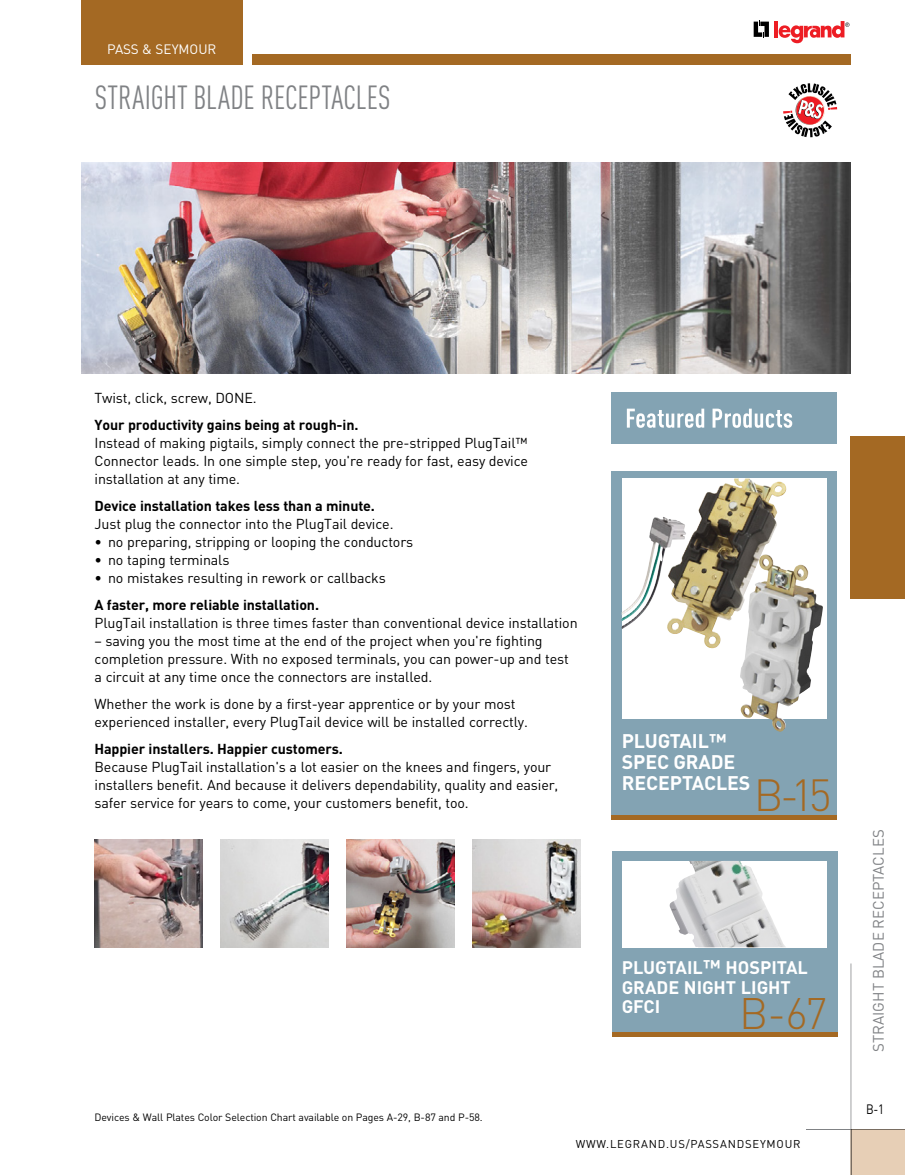
<style>
.page{position:relative;width:905px;height:1175px;background:#fff}
.page>*{position:absolute;margin:0;border:0;box-sizing:border-box;transform-origin:0 0}
.t1{font:300 44.4px "DIN Pro";color:#a46923}
.t2{font:300 43.5px "DIN Pro";color:#a46923}
.t3{font:condensed 33px "DIN Pro";color:#808285;scale:.95 1}
.t4{font:700 19.5px/21px "DIN Pro";letter-spacing:-.005em;color:#fff}
.t5{font:700 18px/19.5px "DIN Pro";color:#fff}
.t6{font:15px "DIN Pro";color:#808285}
.t7{font:14.25px/18px "DIN Pro";letter-spacing:-.01em;color:#000}
.t8{font:700 14.25px "DIN Pro";letter-spacing:-.01em;color:#000}
.t9{font:13.5px "DIN Pro";color:#fff}
.t10{font:13.5px "DIN Pro";color:#000;scale:.85 1}
.t11{font:11.25px "DIN Pro";letter-spacing:.07em;color:#000}
.t12{font:10.5px "DIN Pro";letter-spacing:-.01em;color:#000}
.s1{font-size:19.5px}
</style>
<div class="page">
<div style="left:850px;top:436px;width:54px;height:162px;background:#a46923"></div>
<hr style="left:774px;top:21px;width:4px;height:16px;background:#ed1d24">
<svg style="left:778px;top:21px;width:71px;height:22px"></svg>
<svg style="left:753px;top:20px;width:16px;height:18px"></svg>
<div style="left:81px;top:0;width:162px;height:65px;background:#a46923"></div>
<div style="left:252px;top:54px;width:598px;height:11px;background:#a46923"></div>
<div style="left:850px;top:1129px;width:54px;height:45px;background:#e7cfb6"></div>
<hr style="left:851px;top:1128px;width:53px;height:1px;background:#808285">
<hr style="left:851px;top:1129px;width:53px;height:1px;background:#796d61">
<hr style="left:806px;top:1128px;width:44px;height:1px;background:#808285">
<hr style="left:850px;top:963px;width:1px;height:165px;background:#808285">
<hr style="left:850px;top:1129px;width:1px;height:45px;background:#796d61">
<div style="left:612px;top:471px;width:225px;height:344px;background:#83a3b3"></div>
<hr style="left:612px;top:815px;width:225px;height:4px;background:#a46923">
<svg style="left:621px;top:478px;width:205px;height:241px;background:#e1e1df"></svg>
<img style="left:665px;top:478px;width:79px;height:170px">
<div style="left:612px;top:392px;width:225px;height:51px;background:#83a3b3"></div>
<svg style="left:627px;top:408px;width:165px;height:20px"></svg>
<img style="left:94px;top:839px;width:108px;height:108px">
<img style="left:220px;top:839px;width:108px;height:108px">
<img style="left:346px;top:839px;width:108px;height:108px">
<img style="left:472px;top:839px;width:108px;height:108px">
<svg style="left:783px;top:83px;width:54px;height:54px"></svg>
<img style="left:625px;top:517px;width:38px;height:92px">
<img style="left:740px;top:554px;width:45px;height:177px">
<div style="left:612px;top:851px;width:225px;height:181px;background:#83a3b3"></div>
<div style="left:621px;top:861px;width:205px;height:86px;background:#fff"></div>
<img style="left:669px;top:861px;width:117px;height:86px">
<hr style="left:612px;top:1032px;width:225px;height:4px;background:#a46923">
<img style="left:81px;top:162px;width:769px;height:212px">
<p class="t9" style="left:107px;top:40px;width:111px">PASS &amp; SEYMOUR</p>
<h3 class="t3" style="left:95px;top:78px;width:313px">STRAIGHT BLADE RECEPTACLES</h3>
<p class="t7" style="left:94px;top:388px;width:164px">Twist, click, screw, DONE.</p>
<p class="t8" style="left:94px;top:415px;width:265px">Your productivity gains being at rough-in.</p>
<p class="t7" style="left:94px;top:433px;width:435px;text-align:justify">Instead of making pigtails, simply connect the pre-stripped PlugTail™ Connector leads. In one simple step, you're ready for fast, easy device installation at any time.</p>
<p class="t8" style="left:94px;top:496px;width:282px">Device installation takes less than a minute.</p>
<p class="t7" style="left:94px;top:514px;width:300px">Just plug the connector into the PlugTail device.</p>
<p class="t7" style="left:94px;top:532px;width:320px">• no preparing, stripping or looping the conductors</p>
<p class="t7" style="left:94px;top:550px;width:136px">• no taping terminals</p>
<p class="t7" style="left:94px;top:568px;width:293px">• no mistakes resulting in rework or callbacks</p>
<p class="t8" style="left:94px;top:595px;width:226px">A faster, more reliable installation.</p>
<p class="t7" style="left:94px;top:613px;width:484px">PlugTail installation is three times faster than conventional device installation</p>
<p class="t7" style="left:94px;top:631px;width:476px">– saving you the most time at the end of the project when you're fighting completion pressure. With no exposed terminals, you can power-up and test a circuit at any time once the connectors are installed.</p>
<p class="t7" style="left:94px;top:694px;width:435px">Whether the work is done by a first-year apprentice or by your most experienced installer, every PlugTail device will be installed correctly.</p>
<p class="t8" style="left:94px;top:739px;width:250px">Happier installers. Happier customers.</p>
<p class="t7" style="left:94px;top:757px;width:465px">Because PlugTail installation's a lot easier on the knees and fingers, your installers benefit. And because it delivers dependability, quality and easier, safer service for years to come, your customers benefit, too.</p>
<h3 class="t4" style="left:621px;top:730px;width:130px">PLUGTAIL™<br>SPEC GRADE<br>RECEPTACLES</h3>
<h1 class="t1" style="left:753px;top:765px;width:79px">B-15</h1>
<p class="t12" style="left:94px;top:1110px;width:389px">Devices &amp; Wall Plates Color Selection Chart available on Pages A-29, B-87 and P-58.</p>
<p class="t5" style="left:621px;top:957px;width:187px">PLUGTAIL<span class="s1">™</span> HOSPITAL<br>GRADE NIGHT LIGHT<br>GFCI</p>
<h2 class="t2" style="left:739px;top:983px;width:90px">B-67</h2>
<p class="t11" style="left:575px;top:1135px;width:226px">WWW.LEGRAND.US/PASSANDSEYMOUR</p>
<p class="t6" style="left:868px;top:1051px;width:224px;rotate:-90deg">STRAIGHT BLADE RECEPTACLES</p>
<p class="t10" style="left:866px;top:1099px;width:23px">B-1</p>
</div>
